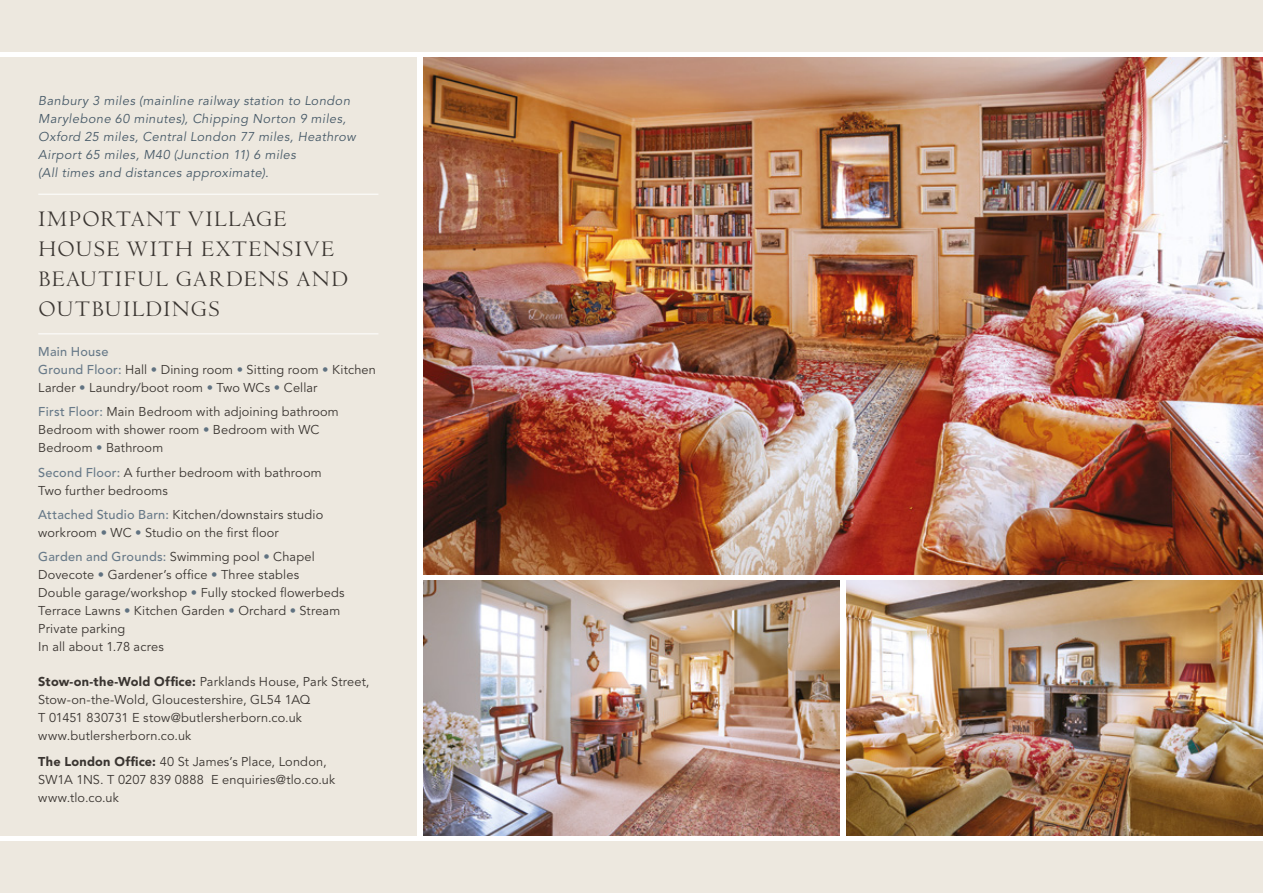
<style>
.page{position:relative;width:1263px;height:893px;background:#fff}
.page>*{position:absolute;margin:0;border:0;box-sizing:border-box;transform-origin:0 0}
.t1{font:24px/30px "Venetian 301 Bt";letter-spacing:.035em;color:#3a3531}
.t2{font:12.75px/18px "Avenir LT Std";letter-spacing:.015em;color:#3a3531}
.t3{font:italic 12.75px/18px "Avenir LT Std";letter-spacing:.035em;color:#475a68}
.s1{font-weight:500;color:#687a89}
.s2{color:#607281}
.s3{font-weight:900}
</style>
<div class="page">
<div style="left:0;top:0;width:1263px;height:51px;background:#ede8df"></div>
<div style="left:0;top:842px;width:1263px;height:51px;background:#ede8df"></div>
<div style="left:0;top:57px;width:417px;height:779px;background:#ede8df"></div>
<hr style="left:38px;top:194px;width:340px;height:1px;background:#fff">
<hr style="left:38px;top:333px;width:340px;height:1px;background:#fff">
<img style="left:423px;top:57px;width:840px;height:517px">
<img style="left:423px;top:580px;width:417px;height:256px">
<img style="left:846px;top:580px;width:417px;height:256px">
<p class="t3" style="left:38px;top:92px;width:319px">Banbury 3 miles (mainline railway station to London Marylebone 60 minutes), Chipping Norton 9 miles, Oxford 25 miles, Central London 77 miles, Heathrow Airport 65 miles, M40 (Junction 11) 6 miles<br>(All times and distances approximate).</p>
<h1 class="t1" style="left:38px;top:204px;width:312px">IMPORTANT VILLAGE<br>HOUSE WITH EXTENSIVE<br>BEAUTIFUL GARDENS AND<br>OUTBUILDINGS</h1>
<p class="t2" style="left:38px;top:343px;width:339px"><span class="s1">Main House<br>Ground Floor:</span> Hall <span class="s2">•</span> Dining room <span class="s2">•</span> Sitting room <span class="s2">•</span> Kitchen<br>Larder <span class="s2">•</span> Laundry/boot room <span class="s2">•</span> Two WCs <span class="s2">•</span> Cellar</p>
<p class="t2" style="left:38px;top:403px;width:302px"><span class="s1">First Floor:</span> Main Bedroom with adjoining bathroom<br>Bedroom with shower room <span class="s2">•</span> Bedroom with WC<br>Bedroom <span class="s2">•</span> Bathroom</p>
<p class="t2" style="left:38px;top:463px;width:285px"><span class="s1">Second Floor:</span> A further bedroom with bathroom<br>Two further bedrooms</p>
<p class="t2" style="left:38px;top:506px;width:286px"><span class="s1">Attached Studio Barn:</span> Kitchen/downstairs studio workroom <span class="s2">•</span> WC <span class="s2">•</span> Studio on the first floor</p>
<p class="t2" style="left:38px;top:548px;width:308px"><span class="s1">Garden and Grounds:</span> Swimming pool <span class="s2">•</span> Chapel Dovecote <span class="s2">•</span> Gardener’s office <span class="s2">•</span> Three stables Double garage/workshop <span class="s2">•</span> Fully stocked flowerbeds Terrace Lawns <span class="s2">•</span> Kitchen Garden <span class="s2">•</span> Orchard <span class="s2">•</span> Stream Private parking<br>In all about 1.78 acres</p>
<p class="t2" style="left:38px;top:673px;width:333px"><span class="s3">Stow-on-the-Wold Office:</span> Parklands House, Park Street, Stow-on-the-Wold, Gloucestershire, GL54 1AQ<br>T 01451 830731 E stow@butlersherborn.co.uk www.butlersherborn.co.uk</p>
<p class="t2" style="left:38px;top:753px;width:299px"><span class="s3">The London Office:</span> 40 St James’s Place, London,<br>SW1A 1NS. T 0207 839 0888 E enquiries@tlo.co.uk www.tlo.co.uk</p>
</div>
